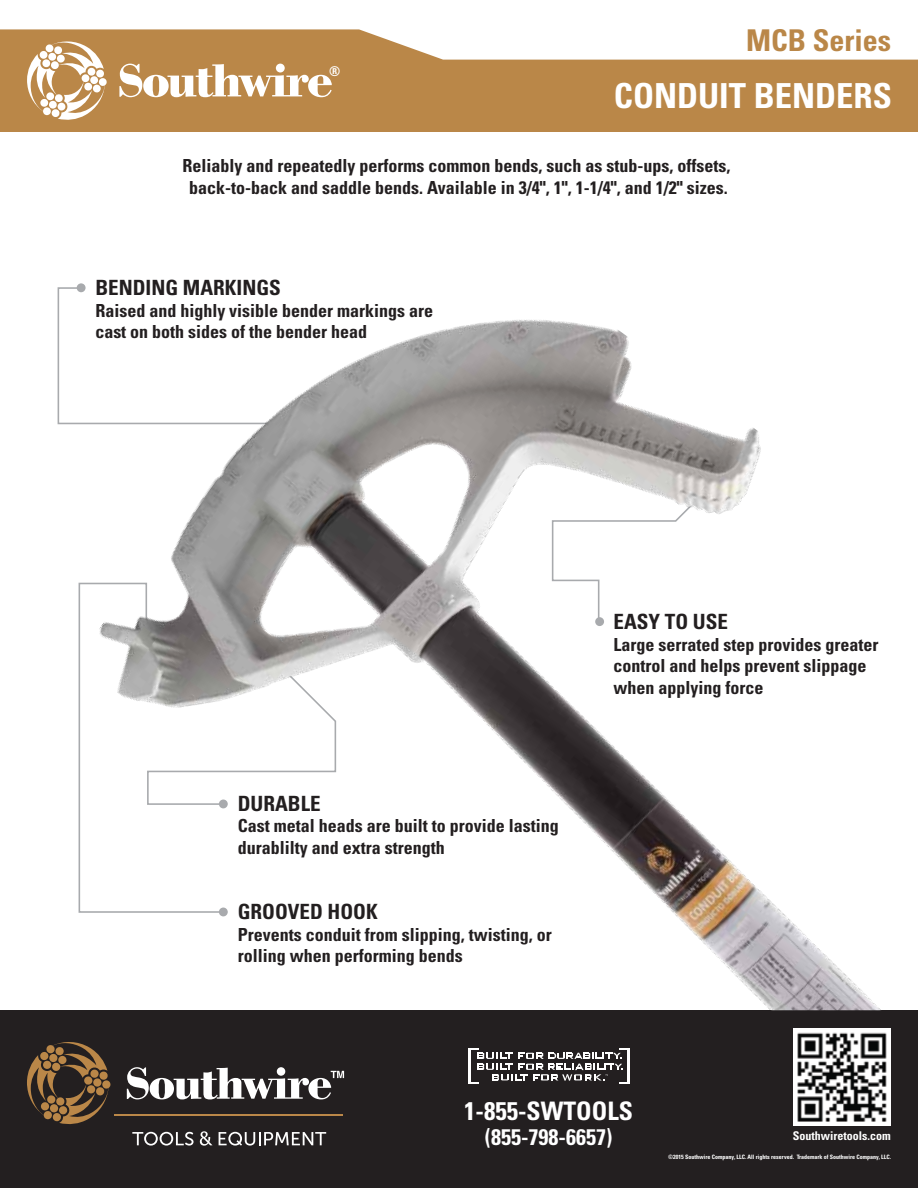
<style>
.page{position:relative;width:918px;height:1188px;background:#fff}
.page>*{position:absolute;margin:0;border:0;box-sizing:border-box;transform-origin:0 0}
.t1{font:700 condensed 34.5px "Univers";color:#fff}
.t2{font:700 condensed 30px "Univers";color:#ba8748}
.t3{font:700 condensed 25.5px "Univers";color:#fff}
.t4{font:700 condensed 22.5px "Univers";color:#fff}
.t5{font:700 condensed 21px "Univers";color:#231f20}
.t6{font:700 condensed 18px/21.6px "Univers";color:#231f20}
.t7{font:700 condensed 13.5px "Univers";color:#fff}
.t8{font:700 condensed 12px "Univers";color:#fff}
.t9{font:700 condensed 6px "Univers";color:#fff}
</style>
<div class="page">
<div style="left:0;top:7px;width:918px;height:125px;background:#ba8748"></div>
<svg style="left:0;top:7px;width:918px;height:53px;fill:#fff"></svg>
<div style="left:0;top:1010px;width:918px;height:178px;background:#231f20"></div>
<hr style="left:468px;top:1048px;width:3px;height:36px;background:#fff">
<hr style="left:627px;top:1048px;width:2px;height:36px;background:#fff">
<svg style="left:471px;top:1048px;width:156px;height:36px"></svg>
<div style="left:793px;top:1028px;width:98px;height:98px;background:#fff"></div>
<svg style="left:27px;top:1042px;width:84px;height:82px"></svg>
<hr style="left:115px;top:1114px;width:228px;height:2px;background:#ba8748">
<svg style="left:132px;top:1132px;width:62px;height:14px"></svg>
<svg style="left:200px;top:1131px;width:13px;height:15px"></svg>
<svg style="left:219px;top:1132px;width:107px;height:14px"></svg>
<svg style="left:127px;top:1067px;width:217px;height:32px"></svg>
<svg style="left:27px;top:40px;width:80px;height:80px"></svg>
<svg style="left:119px;top:64px;width:213px;height:33px"></svg>
<svg style="left:57px;top:287px;width:18px;height:138px"></svg>
<img style="left:75px;top:283px;width:806px;height:727px">
<img style="left:797px;top:1032px;width:89px;height:90px">
<p class="t7" style="left:329px;top:63px;width:13px">®</p>
<h2 class="t2" style="left:746px;top:22px;width:146px">MCB Series</h2>
<h1 class="t1" style="left:614px;top:75px;width:279px">CONDUIT BENDERS</h1>
<p class="t6" style="left:183px;top:155px;width:549px;text-align:center">Reliably and repeatedly performs common bends, such as stub-ups, offsets, back-to-back and saddle bends. Available in 3/4", 1", 1-1/4", and 1/2" sizes.</p>
<p class="t5" style="left:95px;top:275px;width:187px">BENDING MARKINGS</p>
<p class="t6" style="left:95px;top:299px;width:339px">Raised and highly visible bender markings are cast on both sides of the bender head</p>
<p class="t5" style="left:238px;top:790px;width:84px">DURABLE</p>
<p class="t6" style="left:238px;top:815px;width:322px">Cast metal heads are built to provide lasting durablilty and extra strength</p>
<p class="t5" style="left:238px;top:899px;width:142px">GROOVED HOOK</p>
<p class="t6" style="left:238px;top:923px;width:315px">Prevents conduit from slipping, twisting, or rolling when performing bends</p>
<p class="t5" style="left:614px;top:609px;width:116px">EASY TO USE</p>
<p class="t6" style="left:614px;top:633px;width:266px">Large serrated step provides greater control and helps prevent slippage when applying force</p>
<h3 class="t3" style="left:464px;top:1095px;width:170px">1-855-SWTOOLS</h3>
<p class="t4" style="left:485px;top:1123px;width:129px">(855-798-6657)</p>
<p class="t8" style="left:793px;top:1128px;width:100px">Southwiretools.com</p>
<p class="t9" style="left:668px;top:1154px;width:224px">©2015 Southwire Company, LLC. All rights reserved. Trademark of Southwire Company, LLC.</p>
</div>
